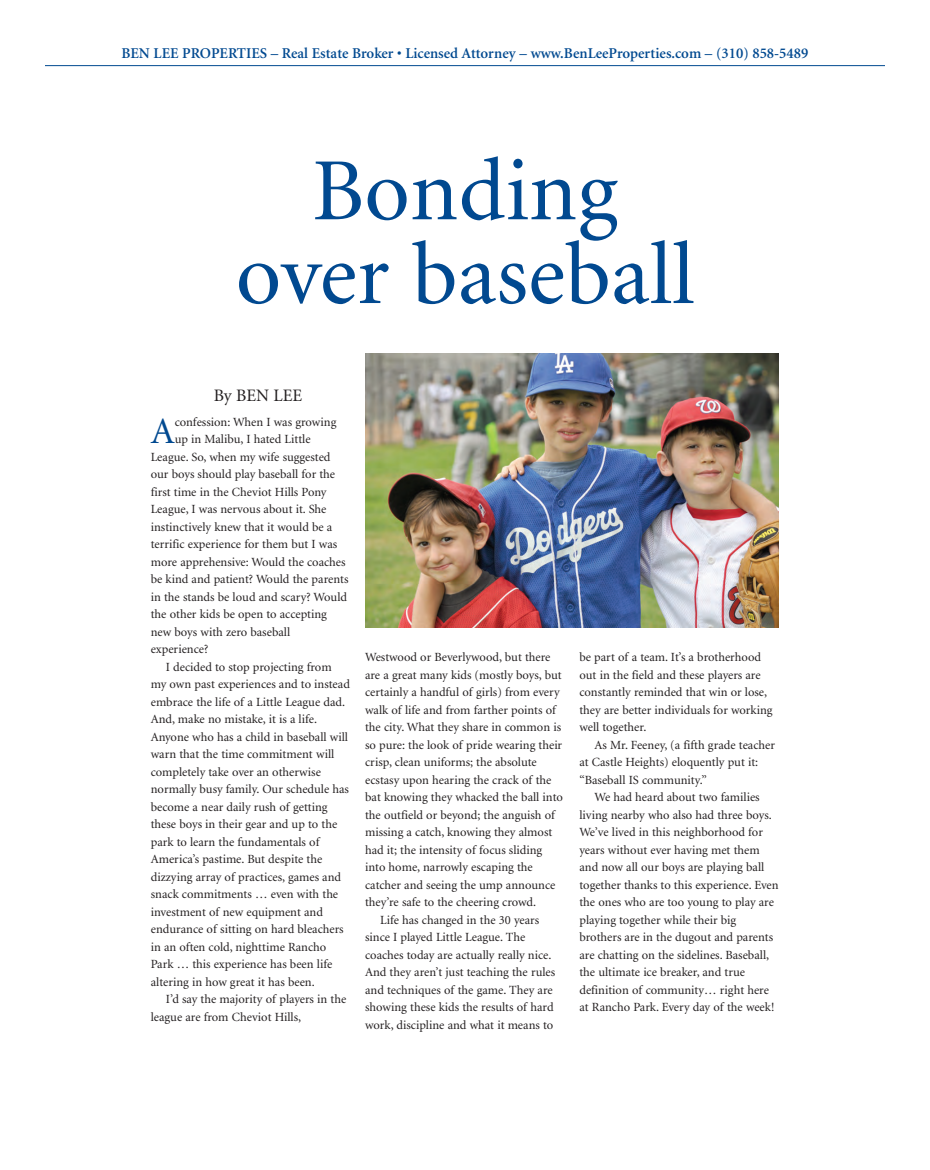
<style>
.page{position:relative;width:930px;height:1170px;background:#fff}
.page>*{position:absolute;margin:0;border:0;box-sizing:border-box;transform-origin:0 0}
.t1{font:88.75px/83.8px "Minion";color:#014990;text-align:center}
.t2{font:37.12px "Minion";color:#014990}
.t3{font:17.5px "Minion";color:#231f20}
.t4{font:600 15px "Minion";color:#014990}
.t5{font:12.5px/17.5px "Minion";color:#231f20}
</style>
<div class="page">
<img style="left:365px;top:353px;width:414px;height:274px">
<hr style="left:45px;top:65px;width:840px;height:1px;background:#014990">
<p class="t4" style="left:121px;top:47px;width:688px">BEN LEE PROPERTIES – Real Estate Broker • Licensed Attorney – www.BenLeeProperties.com – (310) 858-5489</p>
<h1 class="t1" style="left:236px;top:156px;width:460px">Bonding over baseball</h1>
<h3 class="t3" style="left:214px;top:388px;width:90px">By BEN LEE</h3>
<h2 class="t2" style="left:151px;top:417px;width:25px">A</h2>
<p class="t5" style="left:175px;top:414px;width:163px">confession: When I was growing</p>
<p class="t5" style="left:175px;top:432px;width:137px">up in Malibu, I hated Little</p>
<p class="t5" style="left:151px;top:449px;width:181px">League. So, when my wife suggested</p>
<p class="t5" style="left:151px;top:467px;width:186px">our boys should play baseball for the</p>
<p class="t5" style="left:151px;top:484px;width:177px">first time in the Cheviot Hills Pony</p>
<p class="t5" style="left:151px;top:502px;width:177px">League, I was nervous about it. She</p>
<p class="t5" style="left:151px;top:519px;width:183px">instinctively knew that it would be a</p>
<p class="t5" style="left:151px;top:537px;width:188px">terrific experience for them but I was</p>
<p class="t5" style="left:151px;top:554px;width:196px">more apprehensive: Would the coaches</p>
<p class="t5" style="left:151px;top:572px;width:199px">be kind and patient? Would the parents</p>
<p class="t5" style="left:151px;top:589px;width:198px">in the stands be loud and scary? Would</p>
<p class="t5" style="left:151px;top:607px;width:178px">the other kids be open to accepting</p>
<p class="t5" style="left:151px;top:624px;width:141px">new boys with zero baseball</p>
<p class="t5" style="left:151px;top:642px;width:59px">experience?</p>
<p class="t5" style="left:166px;top:659px;width:167px">I decided to stop projecting from</p>
<p class="t5" style="left:151px;top:677px;width:201px">my own past experiences and to instead</p>
<p class="t5" style="left:151px;top:694px;width:196px">embrace the life of a Little League dad.</p>
<p class="t5" style="left:151px;top:712px;width:168px">And, make no mistake, it is a life.</p>
<p class="t5" style="left:151px;top:729px;width:199px">Anyone who has a child in baseball will</p>
<p class="t5" style="left:151px;top:747px;width:185px">warn that the time commitment will</p>
<p class="t5" style="left:151px;top:764px;width:172px">completely take over an otherwise</p>
<p class="t5" style="left:151px;top:782px;width:200px">normally busy family. Our schedule has</p>
<p class="t5" style="left:151px;top:799px;width:178px">become a near daily rush of getting</p>
<p class="t5" style="left:151px;top:817px;width:188px">these boys in their gear and up to the</p>
<p class="t5" style="left:151px;top:834px;width:170px">park to learn the fundamentals of</p>
<p class="t5" style="left:151px;top:852px;width:173px">America’s pastime. But despite the</p>
<p class="t5" style="left:151px;top:869px;width:192px">dizzying array of practices, games and</p>
<p class="t5" style="left:151px;top:887px;width:189px">snack commitments … even with the</p>
<p class="t5" style="left:151px;top:904px;width:174px">investment of new equipment and</p>
<p class="t5" style="left:151px;top:922px;width:194px">endurance of sitting on hard bleachers</p>
<p class="t5" style="left:151px;top:939px;width:177px">in an often cold, nighttime Rancho</p>
<p class="t5" style="left:151px;top:957px;width:183px">Park … this experience has been life</p>
<p class="t5" style="left:151px;top:974px;width:165px">altering in how great it has been.</p>
<p class="t5" style="left:166px;top:992px;width:182px">I’d say the majority of players in the</p>
<p class="t5" style="left:151px;top:1009px;width:152px">league are from Cheviot Hills,</p>
<p class="t5" style="left:365px;top:650px;width:187px">Westwood or Beverlywood, but there</p>
<p class="t5" style="left:365px;top:667px;width:198px">are a great many kids (mostly boys, but</p>
<p class="t5" style="left:365px;top:685px;width:196px">certainly a handful of girls) from every</p>
<p class="t5" style="left:365px;top:702px;width:192px">walk of life and from farther points of</p>
<p class="t5" style="left:365px;top:720px;width:198px">the city. What they share in common is</p>
<p class="t5" style="left:365px;top:737px;width:199px">so pure: the look of pride wearing their</p>
<p class="t5" style="left:365px;top:755px;width:173px">crisp, clean uniforms; the absolute</p>
<p class="t5" style="left:365px;top:772px;width:188px">ecstasy upon hearing the crack of the</p>
<p class="t5" style="left:365px;top:790px;width:199px">bat knowing they whacked the ball into</p>
<p class="t5" style="left:365px;top:807px;width:191px">the outfield or beyond; the anguish of</p>
<p class="t5" style="left:365px;top:825px;width:189px">missing a catch, knowing they almost</p>
<p class="t5" style="left:365px;top:842px;width:179px">had it; the intensity of focus sliding</p>
<p class="t5" style="left:365px;top:860px;width:169px">into home, narrowly escaping the</p>
<p class="t5" style="left:365px;top:877px;width:192px">catcher and seeing the ump announce</p>
<p class="t5" style="left:365px;top:895px;width:173px">they’re safe to the cheering crowd.</p>
<p class="t5" style="left:380px;top:912px;width:161px">Life has changed in the 30 years</p>
<p class="t5" style="left:365px;top:930px;width:162px">since I played Little League. The</p>
<p class="t5" style="left:365px;top:947px;width:188px">coaches today are actually really nice.</p>
<p class="t5" style="left:365px;top:965px;width:192px">And they aren’t just teaching the rules</p>
<p class="t5" style="left:365px;top:982px;width:189px">and techniques of the game. They are</p>
<p class="t5" style="left:365px;top:1000px;width:190px">showing these kids the results of hard</p>
<p class="t5" style="left:365px;top:1017px;width:190px">work, discipline and what it means to</p>
<p class="t5" style="left:579px;top:650px;width:195px">be part of a team. It’s a brotherhood out in the field and these players are constantly reminded that win or lose, they are better individuals for working well together.</p>
<p class="t5" style="left:579px;top:737px;width:197px;text-indent:15px">As Mr. Feeney, (a fifth grade teacher at Castle Heights) eloquently put it: “Baseball IS community.”</p>
<p class="t5" style="left:579px;top:790px;width:201px;text-indent:15px">We had heard about two families living nearby who also had three boys.<br>We’ve lived in this neighborhood for years without ever having met them and now all our boys are playing ball together thanks to this experience. Even the ones who are too young to play are playing together while their big brothers are in the dugout and parents are chatting on the sidelines. Baseball, the ultimate ice breaker, and true definition of community… right here at Rancho Park. Every day of the week!</p>
</div>
